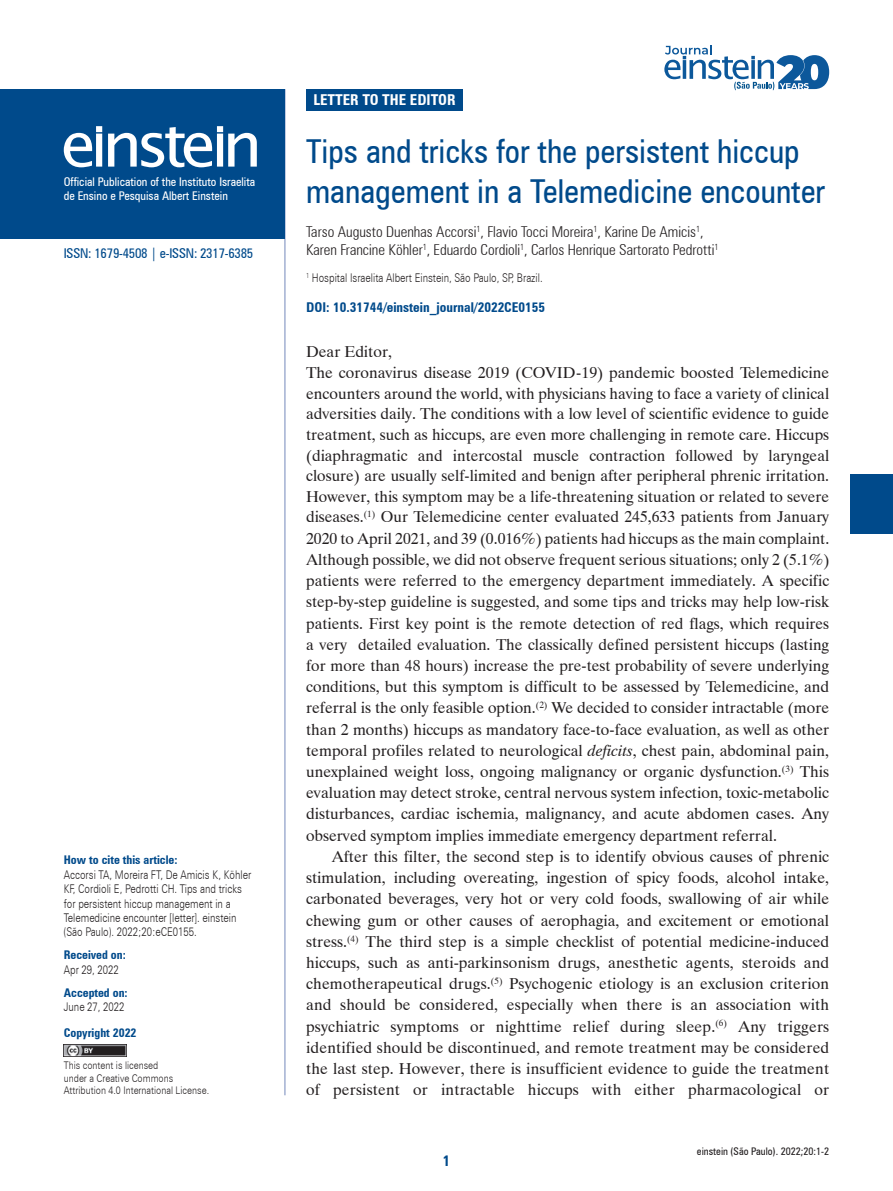
<style>
.page{position:relative;width:893px;height:1191px;background:#fff}
.page>*{position:absolute;margin:0;border:0;box-sizing:border-box;transform-origin:0 0}
.t1{font:condensed 33px/39.9px "Zurich BT";color:#004a8b}
.t2{font:15.75px/21px "Dutch 801 BT";color:#231f20}
.t3{font:300 condensed 15px/18.3px "Zurich BT";color:#231f20}
.t4{font:700 condensed 15px "Zurich BT";color:#fff}
.t5{font:700 condensed 15px "Zurich BT";color:#004a8b}
.t6{font:700 condensed 13.5px "Zurich BT";color:#004a8b}
.t7{font:condensed 13.5px "Zurich BT";letter-spacing:-.02em;color:#004a8b}
.t8{font:300 12px/14.4px "Zurich BT";color:#231f20;scale:.8 1}
.t9{font:condensed 12px/14.4px "Zurich BT";color:#fff}
.t10{font:700 condensed 12px "Zurich BT";color:#004a8b}
.t11{font:300 10.5px/12.6px "Zurich BT";color:#231f20;scale:.85 1}
.t12{font:condensed 10.5px "Zurich BT";color:#231f20}
.s1{font-style:italic}
</style>
<div class="page">
<img style="left:64px;top:1044px;width:63px;height:12px">
<hr style="left:284px;top:89px;width:2px;height:1006px;background:#a2b0d2">
<div style="left:0;top:89px;width:284px;height:149px;background:#004a8b"></div>
<div style="left:850px;top:474px;width:43px;height:60px;background:#004a8b"></div>
<svg style="left:108px;top:126px;width:149px;height:41px"></svg>
<svg style="left:64px;top:126px;width:38px;height:41px"></svg>
<div style="left:306px;top:89px;width:157px;height:21px;background:#004a8b"></div>
<svg style="left:664px;top:45px;width:165px;height:45px"></svg>
<p class="t9" style="left:64px;top:174px;width:193px">Official Publication of the Instituto Israelita de Ensino e Pesquisa Albert Einstein</p>
<p class="t7" style="left:64px;top:245px;width:191px">ISSN: 1679-4508 | e-ISSN: 2317-6385</p>
<p class="t10" style="left:64px;top:853px;width:115px">How to cite this article:</p>
<p class="t8" style="left:64px;top:867px;width:236px">Accorsi TA, Moreira FT, De Amicis K, Köhler KF, Cordioli E, Pedrotti CH. Tips and tricks for persistent hiccup management in a Telemedicine encounter [letter]. einstein (São Paulo). 2022;20:eCE0155.</p>
<p class="t10" style="left:64px;top:947px;width:64px">Received on:</p>
<p class="t8" style="left:64px;top:962px;width:70px">Apr 29, 2022</p>
<p class="t10" style="left:64px;top:985px;width:65px">Accepted on:</p>
<p class="t8" style="left:64px;top:999px;width:77px">June 27, 2022</p>
<p class="t10" style="left:64px;top:1025px;width:74px">Copyright 2022</p>
<p class="t11" style="left:64px;top:1058px;width:173px">This content is licensed<br>under a Creative Commons<br>Attribution 4.0 International License.</p>
<p class="t4" style="left:313px;top:91px;width:144px">LETTER TO THE EDITOR</p>
<h1 class="t1" style="left:306px;top:131px;width:520px">Tips and tricks for the persistent hiccup management in a Telemedicine encounter</h1>
<p class="t3" style="left:306px;top:222px;width:414px">Tarso Augusto Duenhas Accorsi<sup>1</sup>, Flavio Tocci Moreira<sup>1</sup>, Karine De Amicis<sup>1</sup>,<br>Karen Francine Köhler<sup>1</sup>, Eduardo Cordioli<sup>1</sup>, Carlos Henrique Sartorato Pedrotti<sup>1</sup></p>
<p class="t8" style="left:306px;top:271px;width:297px"><sup>1</sup> Hospital Israelita Albert Einstein, São Paulo, SP, Brazil.</p>
<p class="t6" style="left:306px;top:299px;width:241px">DOI: 10.31744/einstein_journal/2022CE0155</p>
<p class="t2" style="left:306px;top:341px;width:525px">Dear Editor,<br>The coronavirus disease 2019 (COVID-19) pandemic boosted Telemedicine encounters around the world, with physicians having to face a variety of clinical adversities daily. The conditions with a low level of scientific evidence to guide treatment, such as hiccups, are even more challenging in remote care. Hiccups (diaphragmatic and intercostal muscle contraction followed by laryngeal closure) are usually self-limited and benign after peripheral phrenic irritation.<br>However, this symptom may be a life-threatening situation or related to severe diseases.<sup>(1)</sup> Our Telemedicine center evaluated 245,633 patients from January 2020 to April 2021, and 39 (0.016%) patients had hiccups as the main complaint.<br>Although possible, we did not observe frequent serious situations; only 2 (5.1%) patients were referred to the emergency department immediately. A specific step-by-step guideline is suggested, and some tips and tricks may help low-risk patients. First key point is the remote detection of red flags, which requires a very detailed evaluation. The classically defined persistent hiccups (lasting for more than 48 hours) increase the pre-test probability of severe underlying conditions, but this symptom is difficult to be assessed by Telemedicine, and referral is the only feasible option.<sup>(2)</sup> We decided to consider intractable (more than 2 months) hiccups as mandatory face-to-face evaluation, as well as other temporal profiles related to neurological <span class="s1">deficits</span>, chest pain, abdominal pain, unexplained weight loss, ongoing malignancy or organic dysfunction.<sup>(3)</sup> This evaluation may detect stroke, central nervous system infection, toxic-metabolic disturbances, cardiac ischemia, malignancy, and acute abdomen cases. Any observed symptom implies immediate emergency department referral.</p>
<p class="t2" style="left:306px;top:845px;width:525px;text-align:justify;text-indent:26px">After this filter, the second step is to identify obvious causes of phrenic stimulation, including overeating, ingestion of spicy foods, alcohol intake, carbonated beverages, very hot or very cold foods, swallowing of air while chewing gum or other causes of aerophagia, and excitement or emotional stress.<sup>(4)</sup> The third step is a simple checklist of potential medicine-induced hiccups, such as anti-parkinsonism drugs, anesthetic agents, steroids and chemotherapeutical drugs.<sup>(5)</sup> Psychogenic etiology is an exclusion criterion and should be considered, especially when there is an association with psychiatric symptoms or nighttime relief during sleep.<sup>(6)</sup> Any triggers identified should be discontinued, and remote treatment may be considered the last step. However, there is insufficient evidence to guide the treatment of persistent or intractable hiccups with either pharmacological or</p>
<p class="t5" style="left:443px;top:1151px;width:9px">1</p>
<p class="t12" style="left:697px;top:1144px;width:134px">einstein (São Paulo). 2022;20:1-2</p>
</div>
